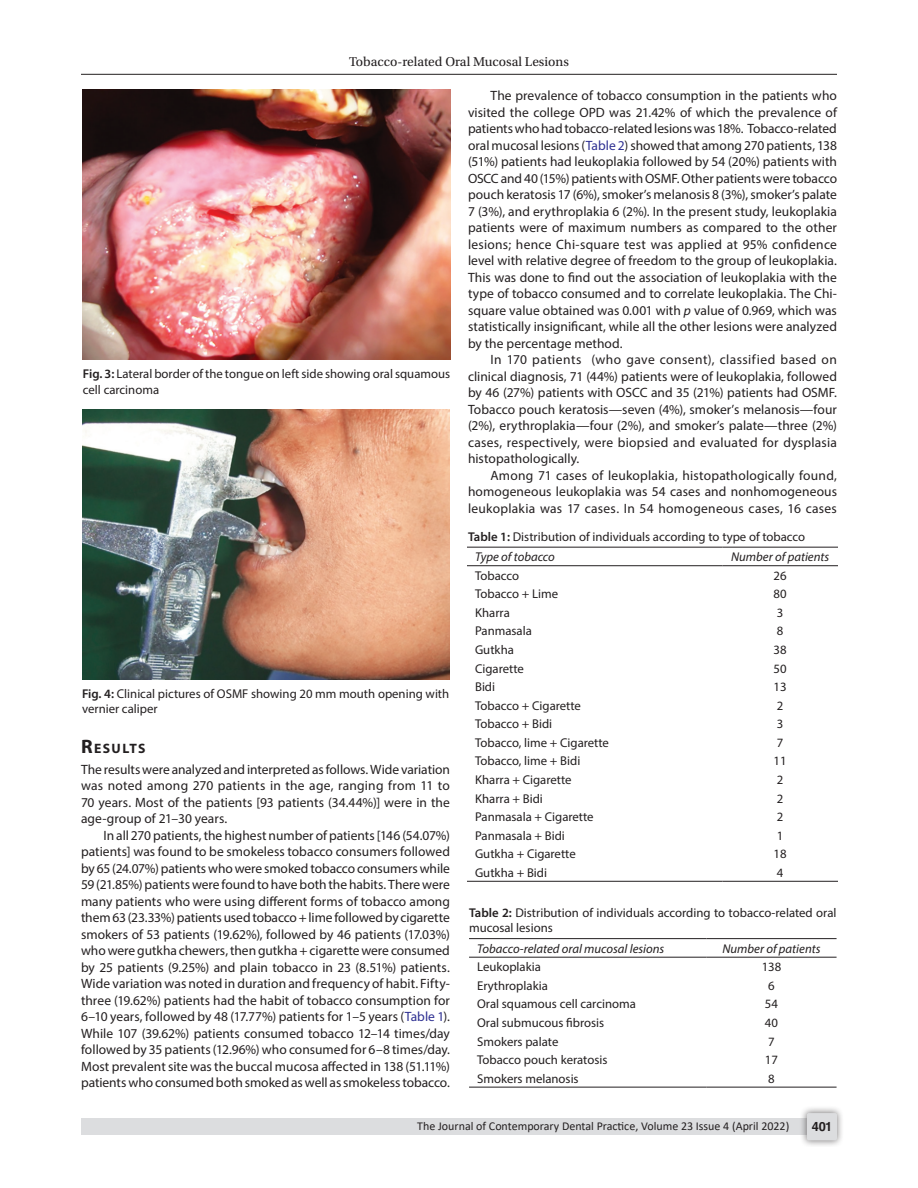
<style>
.page{position:relative;width:918px;height:1188px;background:#fff}
.page>*{position:absolute;margin:0;border:0;box-sizing:border-box;transform-origin:0 0}
.Head-1{font:700 13.65px "Myriad Pro";letter-spacing:.105em;color:#231f20}
.Para-Indent{font:13.5px/16.5px "Myriad Pro";letter-spacing:.005em;color:#231f20;text-align:justify}
.Para-NoIndent{font:13.5px/16.5px "Myriad Pro";letter-spacing:.005em;color:#231f20;text-align:justify}
.t1{font:13.5px "Utopia Std";color:#231f20}
.TableBody{font:12.75px "Myriad Pro";color:#231f20}
.FigCaption{font:12.75px/15.3px "Myriad Pro";color:#231f20}
.TableCaption{font:12.75px/15.3px "Myriad Pro";color:#231f20}
.TableHeader{font:italic 12.75px "Myriad Pro";color:#231f20}
.t2{font:700 12.75px "Helvetica LT Std";color:#231f20}
.t3{font:12px "Calibri";color:#231f20}
.s1{font-weight:600}
.s2{font-size:19.5px}
.s3{color:#2e3092}
.s4{font-style:italic}
</style>
<div class="page">
<hr style="left:81px;top:74px;width:756px;height:1px;background:#231f20">
<div style="left:81px;top:1119px;width:756px;height:16px;background:#dcdddf"></div>
<div style="left:800px;top:1106px;width:44px;height:41px;background:#231f20;opacity:.61"></div>
<div style="left:807px;top:1113px;width:30px;height:27px;background:#dcdddf;border-radius:2px"></div>
<img style="left:83px;top:90px;width:367px;height:270px">
<img style="left:82px;top:409px;width:367px;height:270px">
<hr style="left:467px;top:547px;width:255px;height:1px;background:#231f20">
<hr style="left:722px;top:547px;width:116px;height:1px;background:#231f20">
<hr style="left:467px;top:565px;width:255px;height:1px;background:#231f20">
<hr style="left:722px;top:565px;width:116px;height:1px;background:#231f20">
<hr style="left:467px;top:881px;width:255px;height:1px;background:#231f20">
<hr style="left:722px;top:881px;width:116px;height:1px;background:#231f20">
<hr style="left:469px;top:938px;width:237px;height:1px;background:#231f20">
<hr style="left:706px;top:938px;width:131px;height:1px;background:#231f20">
<hr style="left:469px;top:957px;width:237px;height:1px;background:#231f20">
<hr style="left:706px;top:957px;width:131px;height:1px;background:#231f20">
<hr style="left:469px;top:1087px;width:237px;height:1px;background:#231f20">
<hr style="left:706px;top:1087px;width:131px;height:1px;background:#231f20">
<p class="t1" style="left:349px;top:55px;width:221px">Tobacco-related Oral Mucosal Lesions</p>
<p class="FigCaption" style="left:83px;top:366px;width:369px"><span class="s1">Fig. 3:</span> Lateral border of the tongue on left side showing oral squamous cell carcinoma</p>
<p class="FigCaption" style="left:82px;top:686px;width:369px"><span class="s1">Fig. 4:</span> Clinical pictures of OSMF showing 20 mm mouth opening with vernier caliper</p>
<p class="Head-1" style="left:81px;top:739px;width:66px"><span class="s2">R</span>ESULTS</p>
<p class="Para-NoIndent" style="left:81px;top:761px;width:370px">The results were analyzed and interpreted as follows. Wide variation was noted among 270 patients in the age, ranging from 11 to 70 years. Most of the patients [93 patients (34.44%)] were in the age-group of 21–30 years.</p>
<p class="Para-Indent" style="left:81px;top:827px;width:371px;text-indent:22px">In all 270 patients, the highest number of patients [146 (54.07%) patients] was found to be smokeless tobacco consumers followed by 65 (24.07%) patients who were smoked tobacco consumers while 59 (21.85%) patients were found to have both the habits. There were many patients who were using different forms of tobacco among them 63 (23.33%) patients used tobacco + lime followed by cigarette smokers of 53 patients (19.62%), followed by 46 patients (17.03%) who were gutkha chewers, then gutkha + cigarette were consumed by 25 patients (9.25%) and plain tobacco in 23 (8.51%) patients.<br>Wide variation was noted in duration and frequency of habit. Fifty&shy;three (19.62%) patients had the habit of tobacco consumption for 6–10 years, followed by 48 (17.77%) patients for 1–5 years (<span class="s3">Table 1</span>).<br>While 107 (39.62%) patients consumed tobacco 12–14 times/day followed by 35 patients (12.96%) who consumed for 6–8 times/day.<br>Most prevalent site was the buccal mucosa affected in 138 (51.11%) patients who consumed both smoked as well as smokeless tobacco.</p>
<p class="Para-Indent" style="left:468px;top:87px;width:371px;text-indent:22px">The prevalence of tobacco consumption in the patients who visited the college OPD was 21.42% of which the prevalence of patients who had tobacco-related lesions was 18%. Tobacco-related oral mucosal lesions (<span class="s3">Table 2</span>) showed that among 270 patients, 138 (51%) patients had leukoplakia followed by 54 (20%) patients with OSCC and 40 (15%) patients with OSMF. Other patients were tobacco pouch keratosis 17 (6%), smoker’s melanosis 8 (3%), smoker’s palate 7 (3%), and erythroplakia 6 (2%). In the present study, leukoplakia patients were of maximum numbers as compared to the other lesions; hence Chi-square test was applied at 95% confidence level with relative degree of freedom to the group of leukoplakia.<br>This was done to find out the association of leukoplakia with the type of tobacco consumed and to correlate leukoplakia. The Chi&shy;square value obtained was 0.001 with <span class="s4">p</span> value of 0.969, which was statistically insignificant, while all the other lesions were analyzed by the percentage method.</p>
<p class="Para-Indent" style="left:468px;top:351px;width:371px;text-indent:22px">In 170 patients (who gave consent), classified based on clinical diagnosis, 71 (44%) patients were of leukoplakia, followed by 46 (27%) patients with OSCC and 35 (21%) patients had OSMF.<br>Tobacco pouch keratosis—seven (4%), smoker’s melanosis—four (2%), erythroplakia—four (2%), and smoker’s palate—three (2%) cases, respectively, were biopsied and evaluated for dysplasia histopathologically.</p>
<p class="Para-Indent" style="left:468px;top:467px;width:371px;text-indent:22px">Among 71 cases of leukoplakia, histopathologically found, homogeneous leukoplakia was 54 cases and nonhomogeneous leukoplakia was 17 cases. In 54 homogeneous cases, 16 cases</p>
<p class="TableCaption" style="left:468px;top:529px;width:339px"><span class="s1">Table 1:</span> Distribution of individuals according to type of tobacco</p>
<p class="TableHeader" style="left:475px;top:549px;width:81px">Type of tobacco</p>
<p class="TableHeader" style="left:731px;top:549px;width:100px">Number of patients</p>
<p class="TableBody" style="left:475px;top:568px;width:46px">Tobacco</p>
<p class="TableBody" style="left:774px;top:568px;width:15px">26</p>
<p class="TableBody" style="left:475px;top:586px;width:85px">Tobacco + Lime</p>
<p class="TableBody" style="left:774px;top:586px;width:15px">80</p>
<p class="TableBody" style="left:475px;top:605px;width:36px">Kharra</p>
<p class="TableBody" style="left:777px;top:605px;width:8px">3</p>
<p class="TableBody" style="left:475px;top:623px;width:58px">Panmasala</p>
<p class="TableBody" style="left:777px;top:623px;width:8px">8</p>
<p class="TableBody" style="left:475px;top:642px;width:40px">Gutkha</p>
<p class="TableBody" style="left:774px;top:642px;width:15px">38</p>
<p class="TableBody" style="left:475px;top:660px;width:50px">Cigarette</p>
<p class="TableBody" style="left:774px;top:660px;width:15px">50</p>
<p class="TableBody" style="left:475px;top:679px;width:22px">Bidi</p>
<p class="TableBody" style="left:774px;top:679px;width:15px">13</p>
<p class="TableBody" style="left:475px;top:698px;width:107px">Tobacco + Cigarette</p>
<p class="TableBody" style="left:777px;top:698px;width:8px">2</p>
<p class="TableBody" style="left:475px;top:716px;width:79px">Tobacco + Bidi</p>
<p class="TableBody" style="left:777px;top:716px;width:8px">3</p>
<p class="TableBody" style="left:475px;top:735px;width:135px">Tobacco, lime + Cigarette</p>
<p class="TableBody" style="left:777px;top:735px;width:8px">7</p>
<p class="TableBody" style="left:475px;top:753px;width:107px">Tobacco, lime + Bidi</p>
<p class="TableBody" style="left:774px;top:753px;width:15px">11</p>
<p class="TableBody" style="left:475px;top:772px;width:98px">Kharra + Cigarette</p>
<p class="TableBody" style="left:777px;top:772px;width:8px">2</p>
<p class="TableBody" style="left:475px;top:790px;width:69px">Kharra + Bidi</p>
<p class="TableBody" style="left:777px;top:790px;width:8px">2</p>
<p class="TableBody" style="left:475px;top:809px;width:120px">Panmasala + Cigarette</p>
<p class="TableBody" style="left:777px;top:809px;width:8px">2</p>
<p class="TableBody" style="left:475px;top:828px;width:91px">Panmasala + Bidi</p>
<p class="TableBody" style="left:777px;top:828px;width:8px">1</p>
<p class="TableBody" style="left:475px;top:846px;width:102px">Gutkha + Cigarette</p>
<p class="TableBody" style="left:774px;top:846px;width:15px">18</p>
<p class="TableBody" style="left:475px;top:865px;width:73px">Gutkha + Bidi</p>
<p class="TableBody" style="left:777px;top:865px;width:8px">4</p>
<p class="TableCaption" style="left:469px;top:905px;width:369px"><span class="s1">Table 2:</span> Distribution of individuals according to tobacco-related oral mucosal lesions</p>
<p class="TableHeader" style="left:477px;top:941px;width:189px">Tobacco-related oral mucosal lesions</p>
<p class="TableHeader" style="left:722px;top:941px;width:100px">Number of patients</p>
<p class="TableBody" style="left:477px;top:959px;width:65px">Leukoplakia</p>
<p class="TableBody" style="left:762px;top:959px;width:21px">138</p>
<p class="TableBody" style="left:477px;top:978px;width:72px">Erythroplakia</p>
<p class="TableBody" style="left:768px;top:978px;width:8px">6</p>
<p class="TableBody" style="left:477px;top:996px;width:160px">Oral squamous cell carcinoma</p>
<p class="TableBody" style="left:765px;top:996px;width:15px">54</p>
<p class="TableBody" style="left:477px;top:1015px;width:129px">Oral submucous fibrosis</p>
<p class="TableBody" style="left:765px;top:1015px;width:15px">40</p>
<p class="TableBody" style="left:477px;top:1033px;width:83px">Smokers palate</p>
<p class="TableBody" style="left:768px;top:1033px;width:8px">7</p>
<p class="TableBody" style="left:477px;top:1052px;width:132px">Tobacco pouch keratosis</p>
<p class="TableBody" style="left:765px;top:1052px;width:15px">17</p>
<p class="TableBody" style="left:477px;top:1070px;width:103px">Smokers melanosis</p>
<p class="TableBody" style="left:768px;top:1070px;width:8px">8</p>
<p class="t3" style="left:417px;top:1117px;width:374px">The Journal of Contemporary Dental Practice, Volume 23 Issue 4 (April 2022)</p>
<p class="t2" style="left:812px;top:1119px;width:22px">401</p>
</div>
